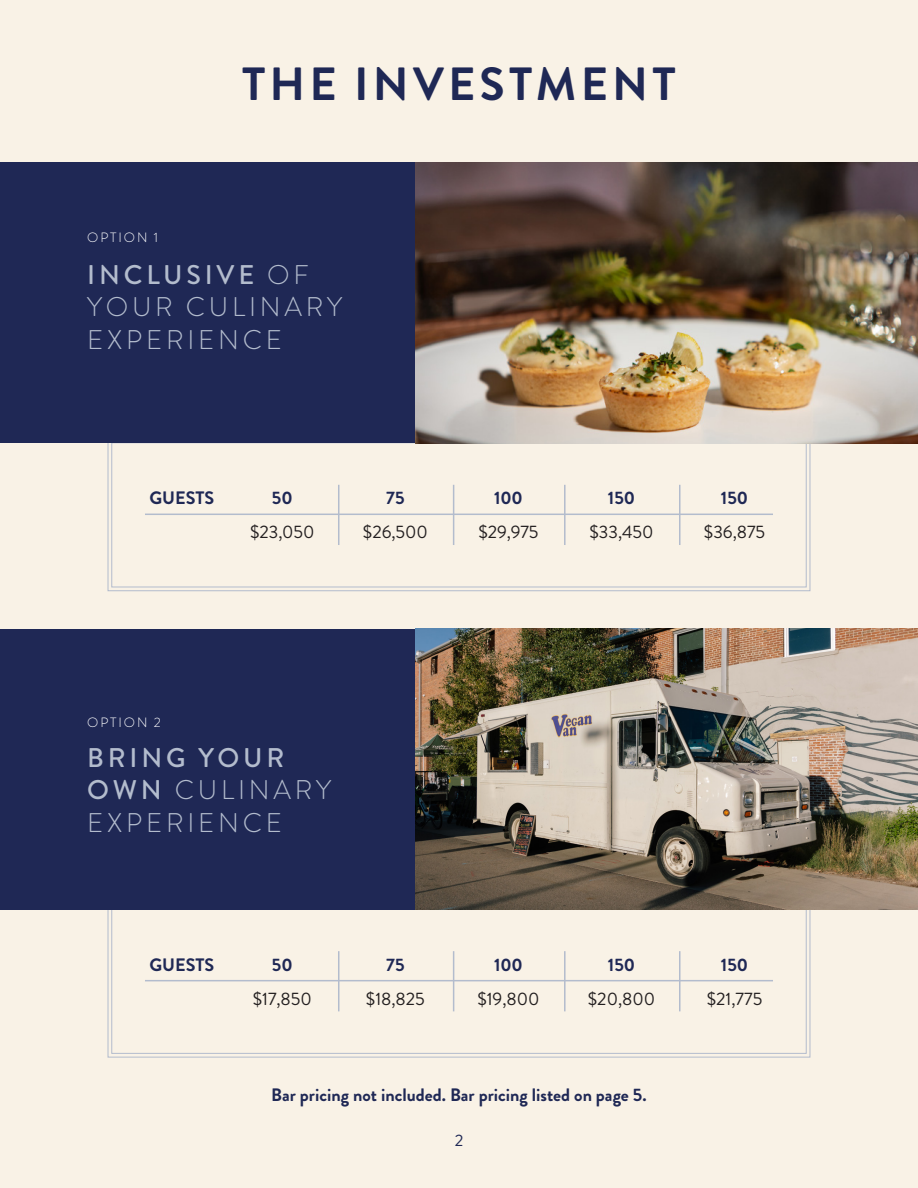
<style>
.page{position:relative;width:918px;height:1188px;background:#f9f2e6}
.page>*{position:absolute;margin:0;border:0;box-sizing:border-box;transform-origin:0 0}
.t1{font:700 46.5px "Brandon Grotesque";letter-spacing:.09em;color:#1f2855}
.t2{font:300 27px/32.4px "Brandon Grotesque";letter-spacing:.14em;color:#b3bccd}
.t3{font:700 18px "Brandon Grotesque";color:#1f2855}
.t4{font:18px "Brandon Grotesque";color:#231f20}
.bullets{font:16.5px "Brandon Grotesque";color:#1f2855}
.t5{font:300 13.5px "Brandon Grotesque";letter-spacing:.14em;color:#fff}
.s1{font-weight:500}
</style>
<div class="page">
<svg style="left:107px;top:443px;width:704px;height:148px"></svg>
<div style="left:111px;top:442px;width:696px;height:145px;border:1px solid #b3bccd"></div>
<svg style="left:107px;top:910px;width:704px;height:148px"></svg>
<div style="left:111px;top:909px;width:696px;height:145px;border:1px solid #b3bccd"></div>
<div style="left:0;top:162px;width:416px;height:281px;background:#1f2855"></div>
<div style="left:0;top:629px;width:416px;height:281px;background:#1f2855"></div>
<hr style="left:145px;top:514px;width:628px;height:1px;background:#b3bccd">
<hr style="left:338px;top:485px;width:1px;height:60px;background:#b3bccd">
<hr style="left:453px;top:485px;width:1px;height:60px;background:#b3bccd">
<hr style="left:564px;top:485px;width:2px;height:60px;background:#b3bccd">
<hr style="left:679px;top:485px;width:2px;height:60px;background:#b3bccd">
<hr style="left:145px;top:980px;width:628px;height:1px;background:#b3bccd">
<hr style="left:338px;top:951px;width:1px;height:60px;background:#b3bccd">
<hr style="left:453px;top:951px;width:1px;height:60px;background:#b3bccd">
<hr style="left:564px;top:951px;width:2px;height:60px;background:#b3bccd">
<hr style="left:679px;top:951px;width:2px;height:60px;background:#b3bccd">
<img style="left:416px;top:162px;width:502px;height:281px">
<img style="left:416px;top:629px;width:502px;height:281px">
<p class="t5" style="left:87px;top:228px;width:72px">OPTION 1</p>
<p class="t1" style="left:242px;top:52px;width:435px">THE INVESTMENT</p>
<p class="t2" style="left:87px;top:259px;width:257px"><span class="s1">INCLUSIVE</span> OF<br>YOUR CULINARY<br>EXPERIENCE</p>
<p class="t3" style="left:149px;top:486px;width:66px">GUESTS</p>
<p class="t3" style="left:386px;top:486px;width:20px">75</p>
<p class="t3" style="left:494px;top:486px;width:30px">100</p>
<p class="t3" style="left:608px;top:486px;width:29px">150</p>
<p class="t3" style="left:721px;top:486px;width:29px">150</p>
<p class="t3" style="left:272px;top:486px;width:22px">50</p>
<p class="t4" style="left:250px;top:520px;width:66px">$23,050</p>
<p class="t4" style="left:363px;top:520px;width:66px">$26,500</p>
<p class="t4" style="left:478px;top:520px;width:62px">$29,975</p>
<p class="t4" style="left:589px;top:520px;width:66px">$33,450</p>
<p class="t4" style="left:704px;top:520px;width:63px">$36,875</p>
<p class="t5" style="left:87px;top:714px;width:75px">OPTION 2</p>
<p class="t2" style="left:87px;top:742px;width:245px"><span class="s1">BRING YOUR<br>OWN</span> CULINARY<br>EXPERIENCE</p>
<p class="t3" style="left:149px;top:952px;width:66px">GUESTS</p>
<p class="t3" style="left:386px;top:952px;width:20px">75</p>
<p class="t3" style="left:494px;top:952px;width:30px">100</p>
<p class="t3" style="left:608px;top:952px;width:29px">150</p>
<p class="t3" style="left:721px;top:952px;width:29px">150</p>
<p class="t3" style="left:272px;top:952px;width:22px">50</p>
<p class="t4" style="left:253px;top:986px;width:61px">$17,850</p>
<p class="t4" style="left:366px;top:986px;width:60px">$18,825</p>
<p class="t4" style="left:477px;top:986px;width:64px">$19,800</p>
<p class="t4" style="left:588px;top:986px;width:69px">$20,800</p>
<p class="t4" style="left:707px;top:986px;width:57px">$21,775</p>
<p class="t3" style="left:271px;top:1083px;width:377px">Bar pricing not included. Bar pricing listed on page 5.</p>
<p class="bullets" style="left:455px;top:1129px;width:10px">2</p>
</div>
